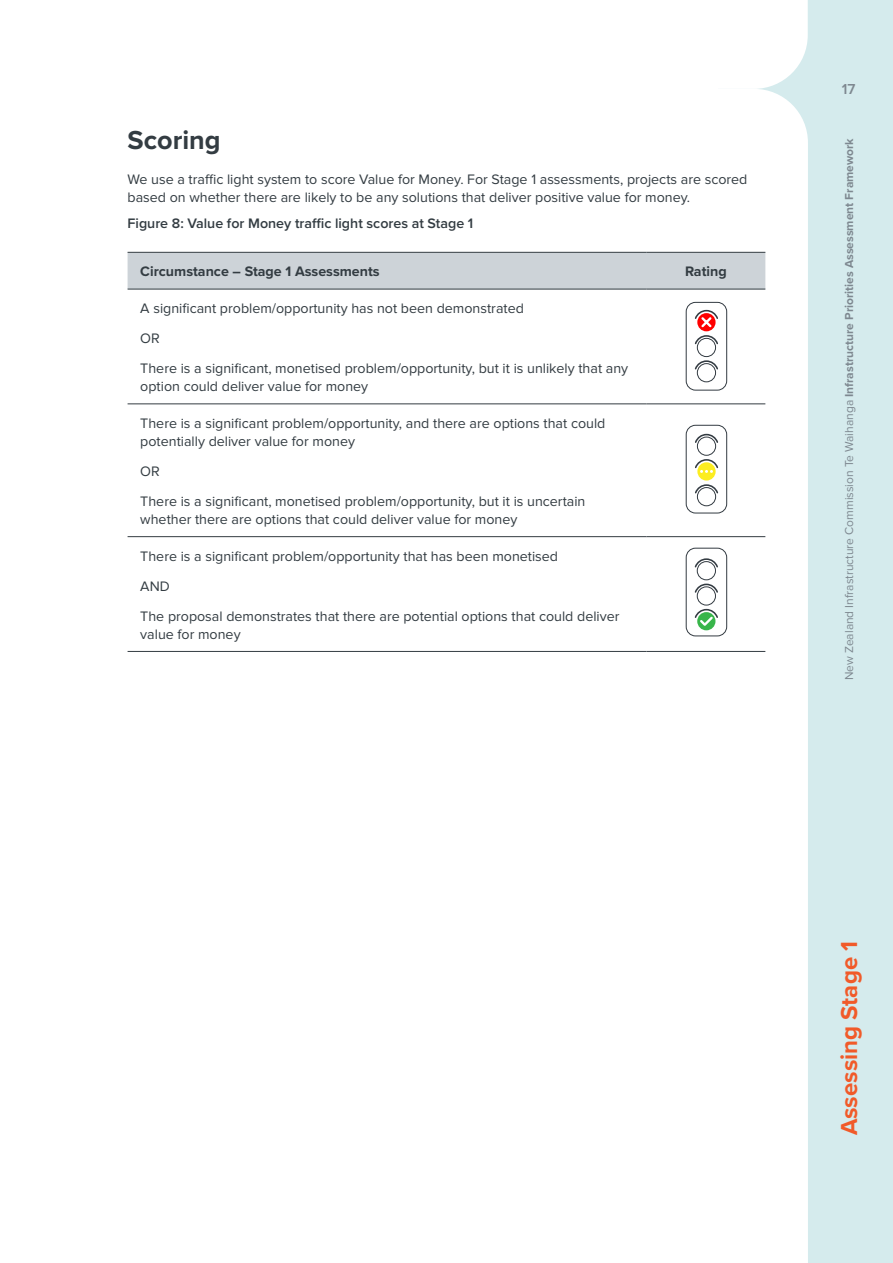
<style>
.page{position:relative;width:893px;height:1263px;background:#fff}
.page>*{position:absolute;margin:0;border:0;box-sizing:border-box;transform-origin:0 0}
.t1{font:700 27px "Proxima Nova";color:#333c42}
.t2{font:700 24px "Proxima Nova";color:#f15a29}
.t3{font:600 15px "Proxima Nova";color:#7e8890}
.t4{font:14.25px/30px "Proxima Nova";color:#333c42}
.t5{font:600 14.25px "Proxima Nova";color:#333c42}
.t6{font:700 14.25px "Proxima Nova";color:#333c42}
.t7{font:12px "Proxima Nova";color:#7e8890}
.s1{font-weight:700}
</style>
<div class="page">
<div style="left:719px;top:0;width:174px;height:1263px;background:#d5ebed"></div>
<div style="left:700px;top:89px;width:108px;height:1174px;background:#fff"></div>
<svg style="left:719px;top:0;width:89px;height:89px;background:#fbfdfd"></svg>
<div style="left:128px;top:253px;width:637px;height:36px;background:#cdd3d8"></div>
<hr style="left:128px;top:252px;width:518px;height:1px;background:#333c42">
<hr style="left:646px;top:252px;width:119px;height:1px;background:#333c42">
<hr style="left:128px;top:289px;width:518px;height:1px;background:#333c42">
<hr style="left:646px;top:289px;width:119px;height:1px;background:#333c42">
<hr style="left:128px;top:403px;width:518px;height:1px;background:#333c42">
<hr style="left:646px;top:403px;width:119px;height:1px;background:#333c42">
<hr style="left:128px;top:536px;width:518px;height:1px;background:#333c42">
<hr style="left:646px;top:536px;width:119px;height:1px;background:#333c42">
<hr style="left:128px;top:651px;width:518px;height:1px;background:#333c42">
<hr style="left:646px;top:651px;width:119px;height:1px;background:#333c42">
<div style="left:697px;top:338px;width:19px;height:19px;border:1px solid #333b42;border-radius:50%"></div>
<div style="left:697px;top:363px;width:19px;height:19px;border:1px solid #333b42;border-radius:50%"></div>
<svg style="left:694px;top:360px;width:25px;height:11px"></svg>
<svg style="left:694px;top:309px;width:25px;height:36px"></svg>
<div style="left:686px;top:302px;width:41px;height:89px;border:1px solid #333b42;border-radius:9px"></div>
<div style="left:697px;top:437px;width:19px;height:19px;border:1px solid #333b42;border-radius:50%"></div>
<svg style="left:695px;top:433px;width:24px;height:11px"></svg>
<div style="left:697px;top:462px;width:19px;height:18px;background:#fced21;border-radius:50%"></div>
<div style="left:697px;top:487px;width:19px;height:19px;border:1px solid #333b42;border-radius:50%"></div>
<svg style="left:695px;top:483px;width:24px;height:12px"></svg>
<svg style="left:695px;top:458px;width:24px;height:15px"></svg>
<div style="left:686px;top:425px;width:41px;height:88px;border:1px solid #333b42;border-radius:9px"></div>
<div style="left:697px;top:561px;width:19px;height:19px;border:1px solid #333b42;border-radius:50%"></div>
<svg style="left:694px;top:558px;width:25px;height:11px"></svg>
<div style="left:697px;top:586px;width:19px;height:19px;border:1px solid #333b42;border-radius:50%"></div>
<svg style="left:694px;top:583px;width:25px;height:11px"></svg>
<div style="left:697px;top:612px;width:18px;height:18px;background:#38b54a;border-radius:50%"></div>
<svg style="left:694px;top:608px;width:25px;height:20px"></svg>
<div style="left:686px;top:548px;width:41px;height:88px;border:1px solid #333b42;border-radius:9px"></div>
<h1 class="t1" style="left:128px;top:124px;width:95px">Scoring</h1>
<p class="t4" style="left:128px;top:170px;width:621px;line-height:18px">We use a traffic light system to score Value for Money. For Stage 1 assessments, projects are scored based on whether there are likely to be any solutions that deliver positive value for money.</p>
<p class="t5" style="left:128px;top:215px;width:347px">Figure 8: Value for Money traffic light scores at Stage 1</p>
<p class="t6" style="left:140px;top:263px;width:241px">Circumstance – Stage 1 Assessments</p>
<p class="t6" style="left:685px;top:263px;width:43px">Rating</p>
<p class="t4" style="left:140px;top:294px;width:489px">A significant problem/opportunity has not been demonstrated<br>OR<br>There is a significant, monetised problem/opportunity, but it is unlikely that any</p>
<p class="t4" style="left:140px;top:372px;width:229px">option could deliver value for money</p>
<p class="t4" style="left:140px;top:414px;width:467px;line-height:18px">There is a significant problem/opportunity, and there are options that could potentially deliver value for money</p>
<p class="t4" style="left:140px;top:456px;width:447px">OR<br>There is a significant, monetised problem/opportunity, but it is uncertain</p>
<p class="t4" style="left:140px;top:504px;width:379px">whether there are options that could deliver value for money</p>
<p class="t4" style="left:140px;top:541px;width:481px">There is a significant problem/opportunity that has been monetised<br>AND<br>The proposal demonstrates that there are potential options that could deliver</p>
<p class="t4" style="left:140px;top:619px;width:102px">value for money</p>
<p class="t3" style="left:842px;top:80px;width:15px">17</p>
<p class="t7" style="left:842px;top:680px;width:544px;rotate:-90deg">New Zealand Infrastructure Commission Te Waihanga <span class="s1">Infrastructure Priorities Assessment Framework</span></p>
<h2 class="t2" style="left:835px;top:1135px;width:196px;rotate:-90deg">Assessing Stage 1</h2>
</div>
